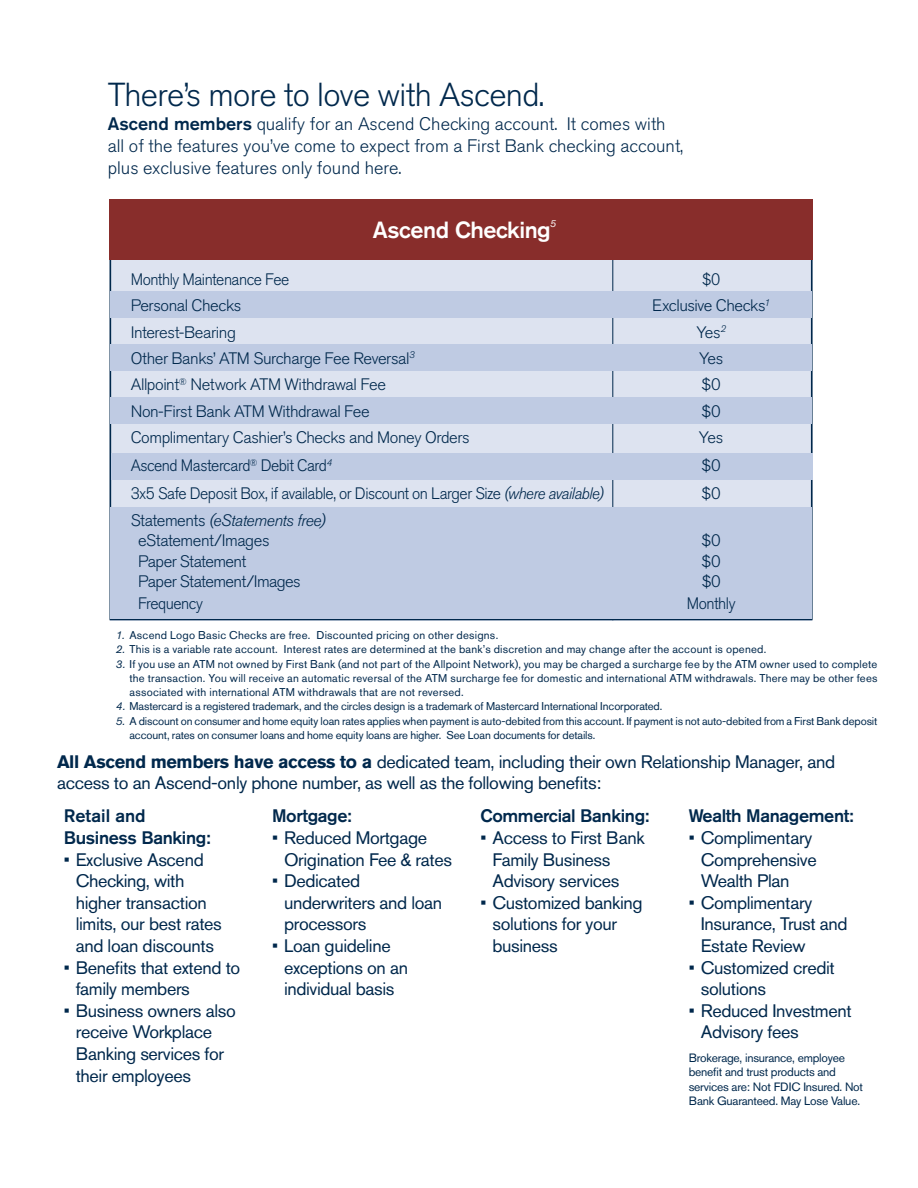
<style>
.page{position:relative;width:918px;height:1188px;background:#fff}
.page>*{position:absolute;margin:0;border:0;box-sizing:border-box;transform-origin:0 0}
.t1{font:300 33px "Akzidenz Grotesk BE";letter-spacing:-.02em;color:#00284c}
.t2{font:500 23.25px "Akzidenz Grotesk BE";letter-spacing:-.02em;color:#fff}
.t3{font:18px/21.6px "Akzidenz Grotesk BE";letter-spacing:-.02em;color:#00284c}
.t4{font:300 18px/21.6px "Akzidenz Grotesk BE";color:#00284c}
.t5{font:500 18px/21.6px "Akzidenz Grotesk BE";letter-spacing:-.02em;color:#00284c}
.t6{font:300 16.5px "Akzidenz Grotesk BE";letter-spacing:-.03em;color:#00284c}
.t7{font:300 16.5px "Akzidenz Grotesk BE";letter-spacing:-.03em;color:#00284c;scale:.95 1}
.t8{font:italic 300 16.5px "Akzidenz Grotesk BE";letter-spacing:-.025em;color:#00284c}
.t9{font:12px/14.4px "Akzidenz Grotesk BE";letter-spacing:-.02em;color:#00284c}
.t10{font:11.25px/14.2px "Akzidenz Grotesk BE";letter-spacing:-.01em;color:#00284c;text-align:justify}
.t11{font:11.25px "Akzidenz Grotesk BE";letter-spacing:.02em;color:#00284c}
.t12{font:italic 10.05px "Akzidenz Grotesk BE";color:#fff}
.s1{font-weight:500}
.s2{font-style:italic}
.s3{font-style:normal}
.s4{font-weight:700}
</style>
<div class="page">
<div style="left:110px;top:260px;width:702px;height:360px;background:#dde3f0"></div>
<hr style="left:612px;top:258px;width:1px;height:362px;background:#00284c">
<div style="left:111px;top:453px;width:702px;height:27px;background:#bfcbe3"></div>
<div style="left:110px;top:507px;width:702px;height:112px;background:#bfcbe3"></div>
<div style="left:110px;top:397px;width:702px;height:27px;background:#bfcbe3"></div>
<div style="left:110px;top:344px;width:702px;height:27px;background:#bfcbe3"></div>
<div style="left:110px;top:291px;width:702px;height:26px;background:#bfcbe3"></div>
<div style="left:110px;top:200px;width:703px;height:60px;background:#882d2b"></div>
<h1 class="t1" style="left:108px;top:76px;width:438px">There’s more to love with Ascend.</h1>
<p class="t4" style="left:108px;top:114px;width:577px"><span class="s1">Ascend members</span> qualify for an Ascend Checking account. It comes with all of the features you’ve come to expect from a First Bank checking account, plus exclusive features only found here.</p>
<p class="t2" style="left:373px;top:216px;width:179px">Ascend Checking</p>
<p class="t12" style="left:550px;top:217px;width:7px">5</p>
<p class="t7" style="left:131px;top:270px;width:168px">Monthly Maintenance Fee</p>
<p class="t7" style="left:702px;top:270px;width:21px">$0</p>
<p class="t6" style="left:131px;top:296px;width:112px">Personal Checks</p>
<p class="t6" style="left:652px;top:296px;width:119px">Exclusive Checks<sup>1</sup></p>
<p class="t6" style="left:131px;top:323px;width:107px">Interest-Bearing</p>
<p class="t6" style="left:696px;top:323px;width:31px">Yes<sup>2</sup></p>
<p class="t6" style="left:131px;top:349px;width:286px">Other Banks’ ATM Surcharge Fee Reversal<sup>3</sup></p>
<p class="t6" style="left:699px;top:349px;width:26px">Yes</p>
<p class="t6" style="left:131px;top:376px;width:257px">Allpoint<sup>®</sup> Network ATM Withdrawal Fee</p>
<p class="t6" style="left:702px;top:376px;width:21px">$0</p>
<p class="t6" style="left:131px;top:402px;width:241px">Non-First Bank ATM Withdrawal Fee</p>
<p class="t6" style="left:702px;top:402px;width:21px">$0</p>
<p class="t6" style="left:131px;top:428px;width:341px">Complimentary Cashier’s Checks and Money Orders</p>
<p class="t6" style="left:699px;top:428px;width:26px">Yes</p>
<p class="t7" style="left:131px;top:456px;width:214px">Ascend Mastercard<sup>®</sup> Debit Card<sup>4</sup></p>
<p class="t6" style="left:702px;top:456px;width:21px">$0</p>
<p class="t7" style="left:131px;top:484px;width:499px">3x5 Safe Deposit Box, if available, or Discount on Larger Size <span class="s2">(where available)</span></p>
<p class="t6" style="left:702px;top:484px;width:21px">$0</p>
<p class="t8" style="left:131px;top:511px;width:196px"><span class="s3">Statements</span> (eStatements free)</p>
<p class="t6" style="left:138px;top:531px;width:133px">eStatement/Images</p>
<p class="t6" style="left:702px;top:531px;width:21px">$0</p>
<p class="t6" style="left:138px;top:552px;width:110px">Paper Statement</p>
<p class="t6" style="left:702px;top:552px;width:21px">$0</p>
<p class="t6" style="left:138px;top:572px;width:164px">Paper Statement/Images</p>
<p class="t6" style="left:702px;top:572px;width:21px">$0</p>
<p class="t7" style="left:138px;top:594px;width:70px">Frequency</p>
<p class="t7" style="left:687px;top:594px;width:53px">Monthly</p>
<p class="t11" style="left:116px;top:629px;width:384px"><span class="s2">1.</span> Ascend Logo Basic Checks are free. Discounted pricing on other designs.</p>
<p class="t11" style="left:116px;top:643px;width:652px"><span class="s2">2.</span> This is a variable rate account. Interest rates are determined at the bank’s discretion and may change after the account is opened.</p>
<p class="t10" style="left:129px;top:657px;width:750px;text-indent:-14px"><span class="s2">3.</span> If you use an ATM not owned by First Bank (and not part of the Allpoint Network), you may be charged a surcharge fee by the ATM owner used to complete the transaction. You will receive an automatic reversal of the ATM surcharge fee for domestic and international ATM withdrawals. There may be other fees associated with international ATM withdrawals that are not reversed.</p>
<p class="t10" style="left:116px;top:699px;width:548px"><span class="s2">4.</span> Mastercard is a registered trademark, and the circles design is a trademark of Mastercard International Incorporated.</p>
<p class="t10" style="left:129px;top:714px;width:750px;text-indent:-14px"><span class="s2">5.</span> A discount on consumer and home equity loan rates applies when payment is auto-debited from this account. If payment is not auto-debited from a First Bank deposit account, rates on consumer loans and home equity loans are higher. See Loan documents for details.</p>
<p class="t3" style="left:57px;top:750px;width:779px"><span class="s4">All Ascend members have access to a</span> dedicated team, including their own Relationship Manager, and</p>
<p class="t3" style="left:57px;top:772px;width:546px">access to an Ascend-only phone number, as well as the following benefts:</p>
<p class="t5" style="left:64px;top:805px;width:148px">Retail and<br>Business Banking:</p>
<p class="t3" style="left:76px;top:848px;width:148px;text-indent:-12px">• Exclusive Ascend<br>Checking, with higher transaction limits, our best rates and loan discounts</p>
<p class="t3" style="left:76px;top:956px;width:166px;text-indent:-12px">• Benefts that extend to family members</p>
<p class="t3" style="left:76px;top:1000px;width:162px;text-indent:-12px">• Business owners also receive Workplace<br>Banking services for their employees</p>
<p class="t5" style="left:480px;top:805px;width:170px">Commercial Banking:</p>
<p class="t3" style="left:492px;top:827px;width:154px;text-indent:-12px">• Access to First Bank<br>Family Business<br>Advisory services</p>
<p class="t3" style="left:492px;top:892px;width:152px;text-indent:-12px">• Customized banking solutions for your business</p>
<p class="t5" style="left:689px;top:805px;width:166px">Wealth Management:</p>
<p class="t3" style="left:701px;top:827px;width:117px;text-indent:-12px">• Complimentary<br>Comprehensive<br>Wealth Plan</p>
<p class="t3" style="left:701px;top:892px;width:148px;text-indent:-12px">• Complimentary<br>Insurance, Trust and<br>Estate Review</p>
<p class="t3" style="left:701px;top:956px;width:136px;text-indent:-12px">• Customized credit solutions</p>
<p class="t3" style="left:701px;top:1000px;width:153px;text-indent:-12px">• Reduced Investment<br>Advisory fees</p>
<p class="t9" style="left:689px;top:1050px;width:176px">Brokerage, insurance, employee beneft and trust products and services are: Not FDIC Insured. Not<br>Bank Guaranteed. May Lose Value.</p>
<p class="t5" style="left:272px;top:805px;width:81px">Mortgage:</p>
<p class="t3" style="left:284px;top:827px;width:169px;text-indent:-12px">• Reduced Mortgage<br>Origination Fee &amp; rates</p>
<p class="t3" style="left:284px;top:870px;width:160px;text-indent:-12px">• Dedicated underwriters and loan processors</p>
<p class="t3" style="left:284px;top:935px;width:126px;text-indent:-12px">• Loan guideline exceptions on an individual basis</p>
</div>
